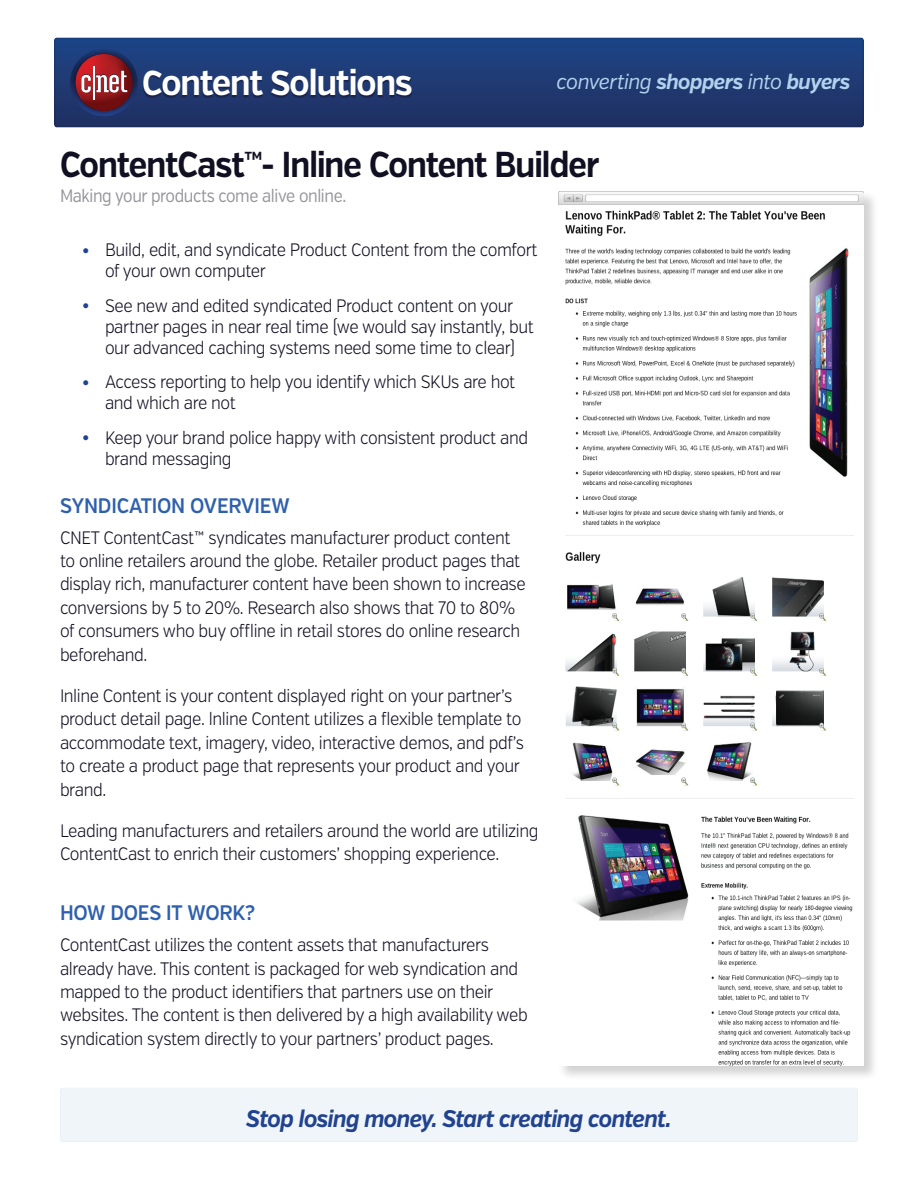
<style>
.page{position:relative;width:918px;height:1188px;background:#fff}
.page>*{position:absolute;margin:0;border:0;box-sizing:border-box;transform-origin:0 0}
.t1{font:700 36px "Verb";letter-spacing:-.03em;color:#111023;scale:.88 1}
.t2{font:700 36px "Verb";letter-spacing:-.03em;color:#fff;scale:.91 1}
.t3{font:italic 700 24px "Verb";letter-spacing:-.03em;color:#21438f;scale:.91 1}
.t4{font:600 21px "Verb";letter-spacing:-.01em;color:#2f60ad;scale:.91 1}
.t5{font:italic 21px "Verb";letter-spacing:-.03em;color:#b2d1ed;scale:.95 1}
.t6{font:300 18px/23.4px "Verb";letter-spacing:-.025em;color:#111023;scale:.91 1}
.t7{font:18px "Verb";letter-spacing:-.025em;color:#95959d;scale:.88 1}
.s1{font-size:34.5px}
.s2{font-weight:700}
.s3{font-weight:800;font-size:15px;color:#21438f}
</style>
<div class="page">
<div style="left:54px;top:37px;width:812px;height:93px;background:#040503;opacity:.45"></div>
<div style="left:71px;top:49px;width:67px;height:67px;background:#111023;opacity:.75"></div>
<img style="left:75px;top:54px;width:58px;height:57px">
<hr style="left:93px;top:66px;width:2px;height:34px;background:#111023">
<hr style="left:93px;top:67px;width:2px;height:33px;background:#fff">
<svg style="left:81px;top:70px;width:46px;height:24px"></svg>
<div style="left:144px;top:71px;width:268px;height:27px;background:#111023;opacity:.45"></div>
<div style="left:555px;top:71px;width:297px;height:26px;background:#1f3971"></div>
<div style="left:59px;top:1086px;width:800px;height:57px;background:#f0f5fa"></div>
<div style="left:557px;top:191px;width:323px;height:891px;background:#040503;opacity:.18"></div>
<img style="left:558px;top:191px;width:306px;height:14px">
<img style="left:558px;top:205px;width:306px;height:861px">
<h1 class="t2" style="left:142px;top:61px;width:299px"><span class="s1">C</span>ontent <span class="s1">S</span>olutions</h1>
<p class="t5" style="left:557px;top:69px;width:311px">converting <span class="s2">shoppers</span> into <span class="s2">buyers</span></p>
<h1 class="t1" style="left:60px;top:143px;width:615px">ContentCast™- Inline Content Builder</h1>
<p class="t7" style="left:60px;top:185px;width:327px">Making your products come alive online.</p>
<p class="t6" style="left:105px;top:240px;width:477px;line-height:21px;text-indent:-23px"><span class="s3">•</span> Build, edit, and syndicate Product Content from the comfort of your own computer</p>
<p class="t6" style="left:105px;top:295px;width:473px;line-height:21px;text-indent:-23px"><span class="s3">•</span> See new and edited syndicated Product content on your partner pages in near real time (we would say instantly, but our advanced caching systems need some time to clear)</p>
<p class="t6" style="left:105px;top:372px;width:452px;line-height:21px;text-indent:-23px"><span class="s3">•</span> Access reporting to help you identify which SKUs are hot and which are not</p>
<p class="t6" style="left:105px;top:427px;width:467px;line-height:21px;text-indent:-23px"><span class="s3">•</span> Keep your brand police happy with consistent product and brand messaging</p>
<p class="t4" style="left:60px;top:493px;width:254px">SYNDICATION OVERVIEW</p>
<p class="t6" style="left:60px;top:526px;width:513px">CNET ContentCast™ syndicates manufacturer product content to online retailers around the globe. Retailer product pages that display rich, manufacturer content have been shown to increase conversions by 5 to 20%. Research also shows that 70 to 80% of consumers who buy offline in retail stores do online research beforehand.</p>
<p class="t6" style="left:60px;top:684px;width:511px">Inline Content is your content displayed right on your partner’s product detail page. lnline Content utilizes a flexible template to accommodate text, imagery, video, interactive demos, and pdf’s to create a product page that represents your product and your brand.</p>
<p class="t6" style="left:60px;top:819px;width:527px">Leading manufacturers and retailers around the world are utilizing<br>ContentCast to enrich their customers’ shopping experience.</p>
<p class="t4" style="left:60px;top:900px;width:216px">HOW DOES IT WORK?</p>
<p class="t6" style="left:60px;top:934px;width:516px">ContentCast utilizes the content assets that manufacturers already have. This content is packaged for web syndication and mapped to the product identifiers that partners use on their websites. The content is then delivered by a high availability web syndication system directly to your partners’ product pages.</p>
<h2 class="t3" style="left:246px;top:1104px;width:469px">Stop losing money. Start creating content.</h2>
</div>
